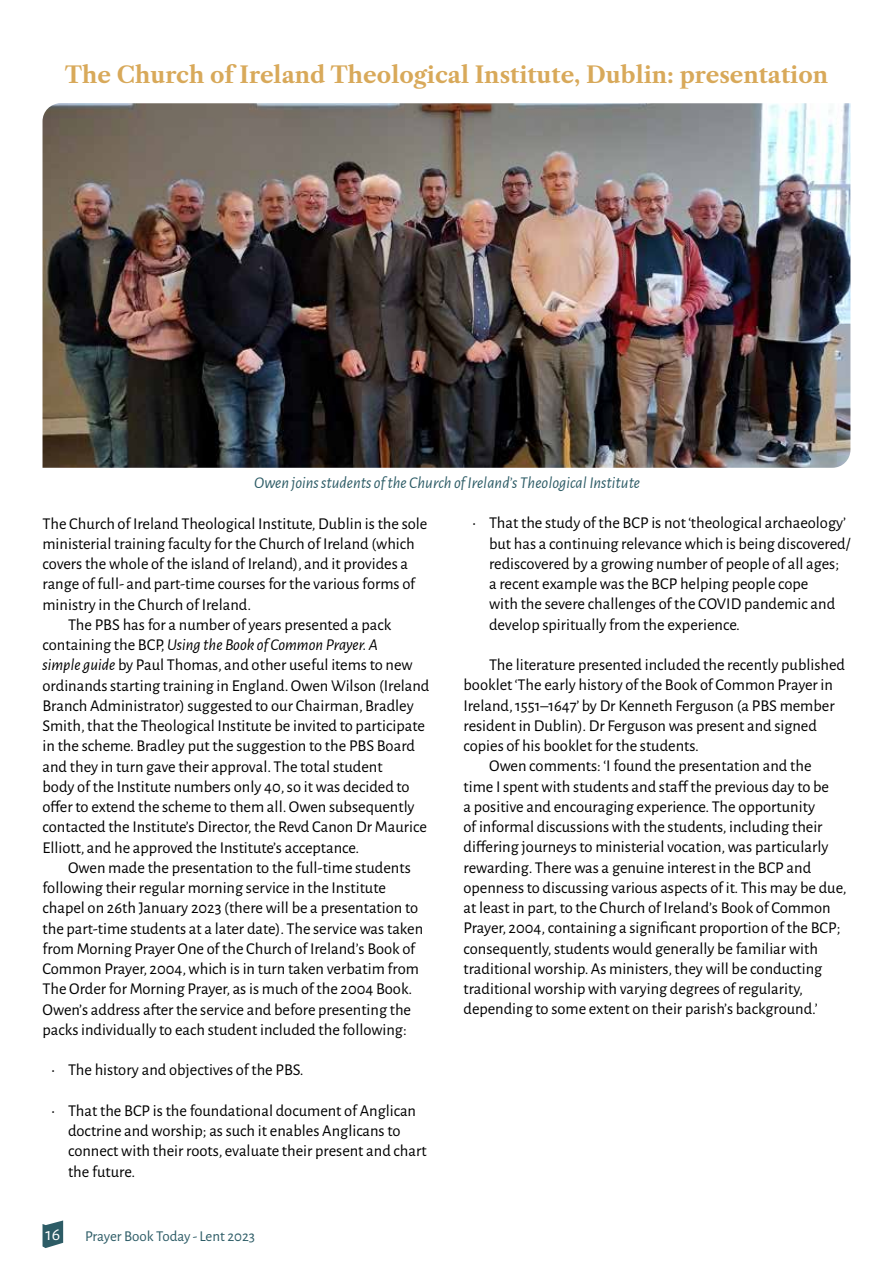
<style>
.page{position:relative;width:893px;height:1263px;background:#fff}
.page>*{position:absolute;margin:0;border:0;box-sizing:border-box;transform-origin:0 0}
.t1{font:700 22.5px "Libre Caslon Text";color:#d8a95a}
.t2{font:18px "Alegreya Sans";color:#fff}
.t3{font:16.5px/20.2px "Alegreya Sans";color:#000}
.t4{font:italic 16.5px "Alegreya Sans";color:#2d5c66}
.t5{font:italic 16.5px "Alegreya Sans";color:#000}
.t6{font:15px "Alegreya Sans";color:#2d5c66}
.s1{font-style:normal}
.s2{font-style:italic}
</style>
<div class="page">
<svg style="left:43px;top:1220px;width:20px;height:28px"></svg>
<img style="left:43px;top:103px;width:807px;height:365px">
<hr style="left:892px;top:0;width:1px;height:892px;background:#2d5c66">
<hr style="left:892px;top:1015px;width:1px;height:214px;background:#2d5c66">
<h1 class="t1" style="left:65px;top:61px;width:765px">The Church of Ireland Theological Institute, Dublin: presentation</h1>
<p class="t4" style="left:254px;top:476px;width:388px">Owen joins students of the Church of Ireland’s Theological Institute</p>
<p class="t3" style="left:43px;top:512px;width:386px">The Church of Ireland Theological Institute, Dublin is the sole</p>
<p class="t3" style="left:43px;top:533px;width:374px">ministerial training faculty for the Church of Ireland (which</p>
<p class="t3" style="left:43px;top:553px;width:367px">covers the whole of the island of Ireland), and it provides a</p>
<p class="t3" style="left:43px;top:573px;width:374px">range of full- and part-time courses for the various forms of</p>
<p class="t3" style="left:43px;top:593px;width:210px">ministry in the Church of Ireland.</p>
<p class="t3" style="left:68px;top:614px;width:325px">The PBS has for a number of years presented a pack</p>
<p class="t5" style="left:43px;top:638px;width:337px"><span class="s1">containing the BCP,</span> Using the Book of Common Prayer. A</p>
<p class="t3" style="left:43px;top:654px;width:372px"><span class="s2">simple guide</span> by Paul Thomas, and other useful items to new</p>
<p class="t3" style="left:43px;top:674px;width:388px">ordinands starting training in England. Owen Wilson (Ireland</p>
<p class="t3" style="left:43px;top:695px;width:373px">Branch Administrator) suggested to our Chairman, Bradley</p>
<p class="t3" style="left:43px;top:715px;width:384px">Smith, that the Theological Institute be invited to participate</p>
<p class="t3" style="left:43px;top:735px;width:374px">in the scheme. Bradley put the suggestion to the PBS Board</p>
<p class="t3" style="left:43px;top:755px;width:342px">and they in turn gave their approval. The total student</p>
<p class="t3" style="left:43px;top:776px;width:369px">body of the Institute numbers only 40, so it was decided to</p>
<p class="t3" style="left:43px;top:796px;width:374px">offer to extend the scheme to them all. Owen subsequently</p>
<p class="t3" style="left:43px;top:816px;width:386px">contacted the Institute’s Director, the Revd Canon Dr Maurice</p>
<p class="t3" style="left:43px;top:836px;width:318px">Elliott, and he approved the Institute’s acceptance.</p>
<p class="t3" style="left:68px;top:856px;width:344px">Owen made the presentation to the full-time students</p>
<p class="t3" style="left:43px;top:877px;width:345px">following their regular morning service in the Institute</p>
<p class="t3" style="left:43px;top:897px;width:377px">chapel on 26th January 2023 (there will be a presentation to</p>
<p class="t3" style="left:43px;top:917px;width:382px">the part-time students at a later date). The service was taken</p>
<p class="t3" style="left:43px;top:937px;width:374px">from Morning Prayer One of the Church of Ireland’s Book of</p>
<p class="t3" style="left:43px;top:958px;width:378px">Common Prayer, 2004, which is in turn taken verbatim from</p>
<p class="t3" style="left:43px;top:978px;width:371px">The Order for Morning Prayer, as is much of the 2004 Book.</p>
<p class="t3" style="left:43px;top:998px;width:370px">Owen’s address after the service and before presenting the</p>
<p class="t3" style="left:43px;top:1018px;width:366px">packs individually to each student included the following:</p>
<p class="t3" style="left:51px;top:1061px;width:254px">• The history and objectives of the PBS.</p>
<p class="t3" style="left:68px;top:1101px;width:360px;text-indent:-17px">• That the BCP is the foundational document of Anglican doctrine and worship; as such it enables Anglicans to connect with their roots, evaluate their present and chart the future.</p>
<p class="t2" style="left:46px;top:1222px;width:16px">16</p>
<p class="t6" style="left:85px;top:1230px;width:172px">Prayer Book Today - Lent 2023</p>
<p class="t3" style="left:489px;top:514px;width:363px;text-indent:-17px">• That the study of the BCP is not ‘theological archaeology’ but has a continuing relevance which is being discovered/ rediscovered by a growing number of people of all ages; a recent example was the BCP helping people cope<br>with the severe challenges of the COVID pandemic and develop spiritually from the experience.</p>
<p class="t3" style="left:489px;top:654px;width:358px">The literature presented included the recently published</p>
<p class="t3" style="left:463px;top:674px;width:371px">booklet ‘The early history of the Book of Common Prayer in</p>
<p class="t3" style="left:463px;top:694px;width:373px">Ireland, 1551–1647’ by Dr Kenneth Ferguson (a PBS member</p>
<p class="t3" style="left:463px;top:715px;width:355px">resident in Dublin). Dr Ferguson was present and signed</p>
<p class="t3" style="left:463px;top:735px;width:237px">copies of his booklet for the students.</p>
<p class="t3" style="left:489px;top:755px;width:324px">Owen comments: ‘I found the presentation and the</p>
<p class="t3" style="left:463px;top:775px;width:367px">time I spent with students and staff the previous day to be</p>
<p class="t3" style="left:463px;top:796px;width:353px">a positive and encouraging experience. The opportunity</p>
<p class="t3" style="left:463px;top:816px;width:361px">of informal discussions with the students, including their</p>
<p class="t3" style="left:463px;top:836px;width:366px">differing journeys to ministerial vocation, was particularly</p>
<p class="t3" style="left:463px;top:856px;width:349px">rewarding. There was a genuine interest in the BCP and</p>
<p class="t3" style="left:463px;top:877px;width:384px">openness to discussing various aspects of it. This may be due,</p>
<p class="t3" style="left:463px;top:897px;width:369px">at least in part, to the Church of Ireland’s Book of Common</p>
<p class="t3" style="left:463px;top:917px;width:379px">Prayer, 2004, containing a significant proportion of the BCP;</p>
<p class="t3" style="left:463px;top:937px;width:356px">consequently, students would generally be familiar with</p>
<p class="t3" style="left:463px;top:958px;width:360px">traditional worship. As ministers, they will be conducting</p>
<p class="t3" style="left:463px;top:978px;width:341px">traditional worship with varying degrees of regularity,</p>
<p class="t3" style="left:463px;top:998px;width:355px">depending to some extent on their parish’s background.’</p>
</div>
